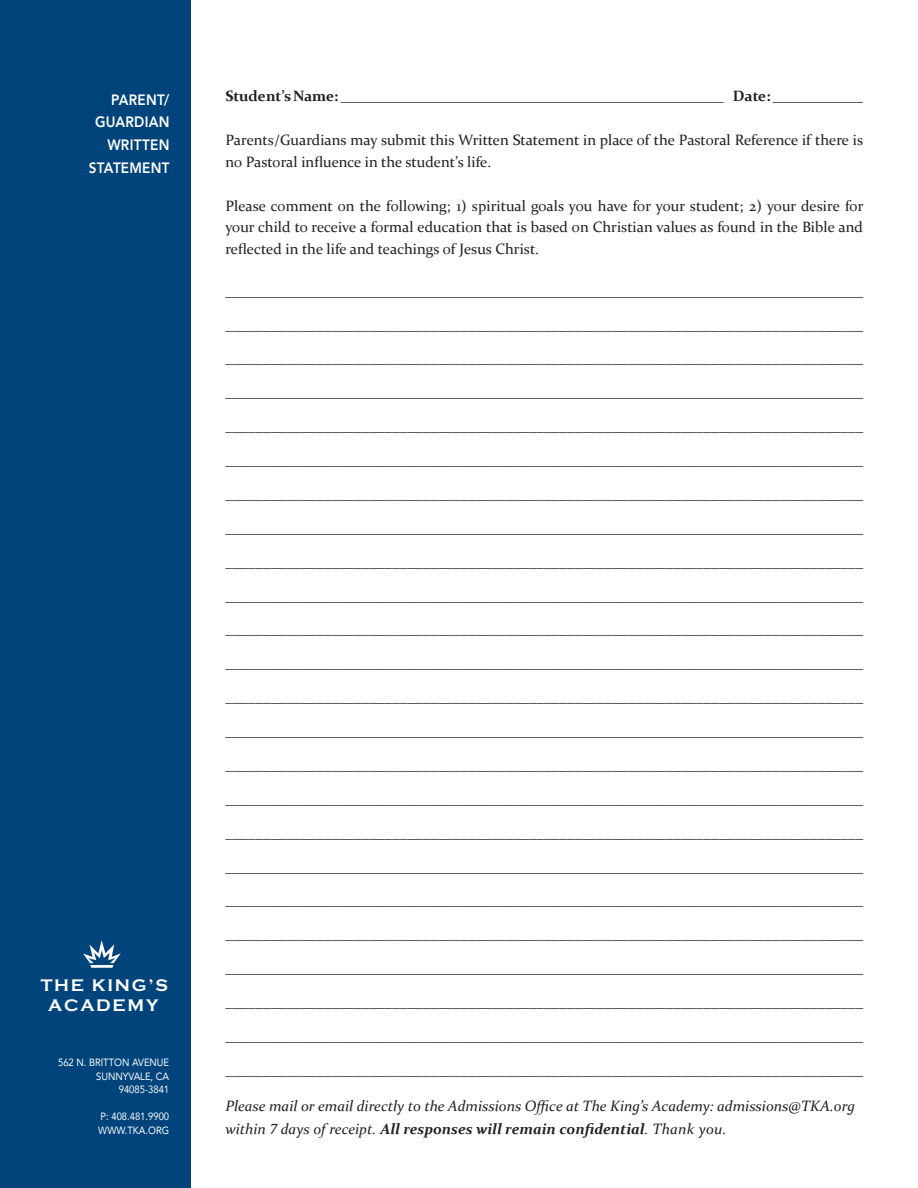
<style>
.page{position:relative;width:918px;height:1188px;background:#fff}
.page>*{position:absolute;margin:0;border:0;box-sizing:border-box;transform-origin:0 0}
.t1{font:700 17.4px/20px "Copperplate Gothic";letter-spacing:.1em;color:#fff;text-align:center}
.t2{font:15px/21.9px "Constantia";color:#231f20}
.t3{font:italic 15px/22.2px "Constantia";color:#231f20}
.t4{font:800 15px/22.5px "Avenir";letter-spacing:.02em;color:#fff;text-align:right;scale:.9 1}
.t5{font:10.5px/13.5px "Avenir";color:#fff;text-align:right;scale:.9 1}
.s1{font-weight:700}
.s2{font-family:"Cambria"}
</style>
<div class="page">
<div style="left:0;top:0;width:190px;height:1188px;background:#00447b"></div>
<svg style="left:83px;top:940px;width:38px;height:28px"></svg>
<p class="t4" style="left:89px;top:89px;width:91px">PARENT/<br>GUARDIAN<br>WRITTEN<br>STATEMENT</p>
<p class="t2" style="left:225px;top:85px;width:639px"><span class="s1">Student’s Name:</span> ___________________________________________________ <span class="s1">Date:</span> ____________</p>
<p class="t2" style="left:225px;top:128px;width:639px">Parents/Guardians may submit this Written Statement in place of the Pastoral Reference if there is no Pastoral influence in the student’s life.</p>
<p class="t2" style="left:225px;top:194px;width:639px;text-align:justify">Please comment on the following; 1) spiritual goals you have for your student; 2) your desire for your child to receive a formal education that is based on Christian values as found in the Bible and reflected in the life and teachings of Jesus Christ.</p>
<p class="t2" style="left:225px;top:279px;width:639px">_____________________________________________________________________________________</p>
<p class="t2" style="left:225px;top:313px;width:639px">____________________________________________________________________________________</p>
<p class="t2" style="left:225px;top:347px;width:639px">____________________________________________________________________________________</p>
<p class="t2" style="left:225px;top:381px;width:639px">____________________________________________________________________________________</p>
<p class="t2" style="left:225px;top:414px;width:639px">____________________________________________________________________________________</p>
<p class="t2" style="left:225px;top:448px;width:639px">____________________________________________________________________________________</p>
<p class="t2" style="left:225px;top:482px;width:639px">____________________________________________________________________________________</p>
<p class="t2" style="left:225px;top:516px;width:639px">____________________________________________________________________________________</p>
<p class="t2" style="left:225px;top:550px;width:639px">____________________________________________________________________________________</p>
<p class="t2" style="left:225px;top:584px;width:639px">____________________________________________________________________________________</p>
<p class="t2" style="left:225px;top:618px;width:639px">____________________________________________________________________________________</p>
<p class="t2" style="left:225px;top:652px;width:639px">____________________________________________________________________________________</p>
<p class="t2" style="left:225px;top:685px;width:639px">____________________________________________________________________________________</p>
<p class="t2" style="left:225px;top:719px;width:639px">____________________________________________________________________________________</p>
<p class="t2" style="left:225px;top:753px;width:639px">____________________________________________________________________________________</p>
<p class="t2" style="left:225px;top:787px;width:639px">____________________________________________________________________________________</p>
<p class="t2" style="left:225px;top:821px;width:639px">____________________________________________________________________________________</p>
<p class="t2" style="left:225px;top:855px;width:639px">____________________________________________________________________________________</p>
<p class="t2" style="left:225px;top:889px;width:639px">____________________________________________________________________________________</p>
<p class="t2" style="left:225px;top:922px;width:639px">____________________________________________________________________________________</p>
<p class="t2" style="left:225px;top:956px;width:639px">____________________________________________________________________________________</p>
<p class="t2" style="left:225px;top:990px;width:639px">____________________________________________________________________________________</p>
<p class="t2" style="left:225px;top:1024px;width:639px">____________________________________________________________________________________</p>
<p class="t2" style="left:225px;top:1058px;width:639px">____________________________________________________________________________________</p>
<p class="t1" style="left:41px;top:976px;width:129px">THE KING’S<br>ACADEMY</p>
<p class="t5" style="left:58px;top:1055px;width:125px">562 N. BRITTON AVENUE<br>SUNNYVALE, CA<br>94085-3841</p>
<p class="t5" style="left:98px;top:1109px;width:80px;text-align:left">P: 408.481.9900<br>WWW.TKA.ORG</p>
<p class="t3" style="left:225px;top:1094px;width:631px">Please mail or email directly to the Admissions Office at The King’s Academy: admissions@TKA.org within <span class="s2">7</span> days of receipt. <span class="s1">All responses will remain confidential</span>. Thank you.</p>
</div>
